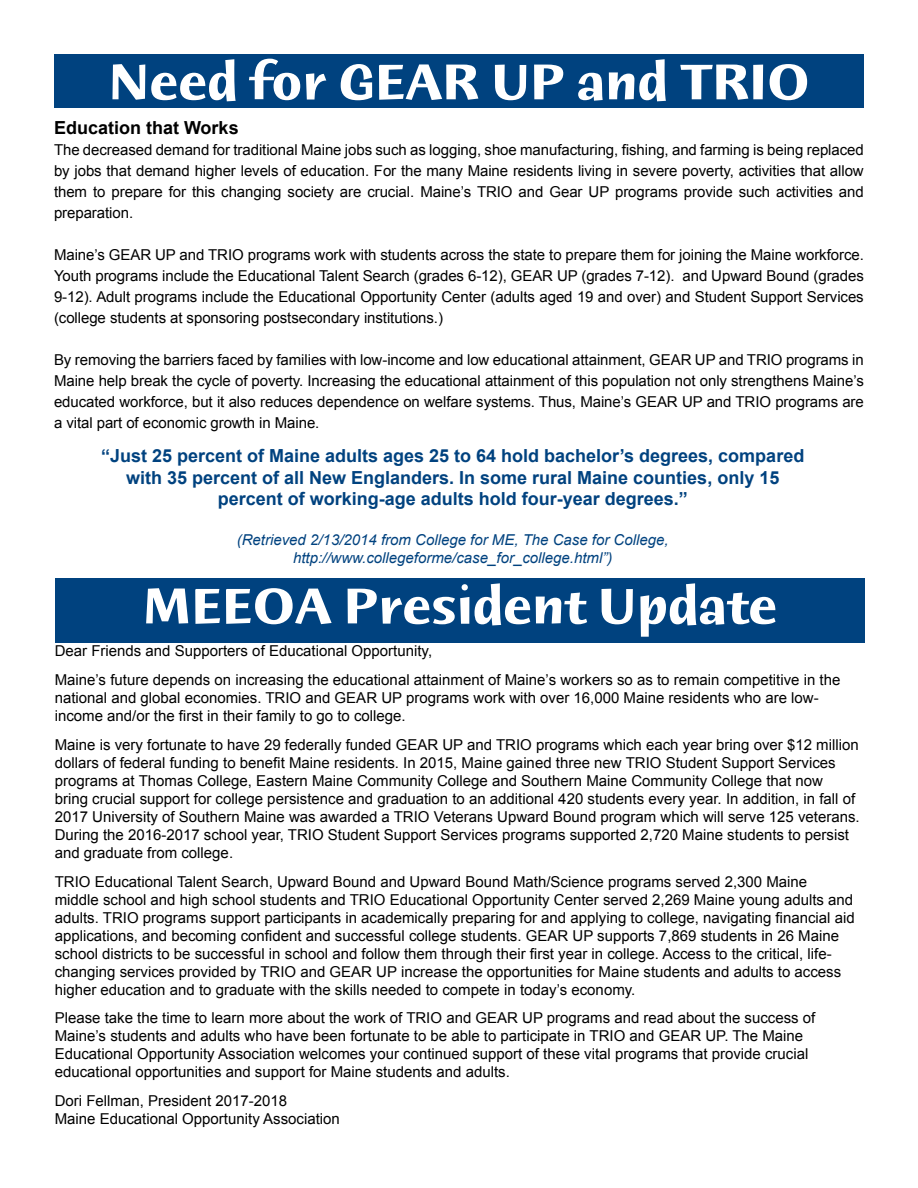
<style>
.page{position:relative;width:918px;height:1188px;background:#fff}
.page>*{position:absolute;margin:0;border:0;box-sizing:border-box;transform-origin:0 0}
.t1{font:54px "Humana Sans ITCTT Bold";color:#fff}
.t2{font:700 18px/21.6px "Arial";color:#00427f;text-align:center}
.t3{font:700 18px "Arial";color:#000}
.t4{font:15px/18px "Arial";color:#000}
.t5{font:italic 15px/18px "Arial";color:#00427f;text-align:center}
</style>
<div class="page">
<div style="left:54px;top:54px;width:810px;height:54px;background:#00427f"></div>
<div style="left:55px;top:578px;width:810px;height:64px;background:#00427f"></div>
<h1 class="t1" style="left:108px;top:54px;width:703px">Need for GEAR UP and TRIO</h1>
<p class="t3" style="left:54px;top:116px;width:186px">Education that Works</p>
<p class="t4" style="left:54px;top:140px;width:811px;line-height:21px;text-align:justify">The decreased demand for traditional Maine jobs such as logging, shoe manufacturing, fishing, and farming is being replaced by jobs that demand higher levels of education. For the many Maine residents living in severe poverty, activities that allow them to prepare for this changing society are crucial. Maine’s TRIO and Gear UP programs provide such activities and preparation.</p>
<p class="t4" style="left:54px;top:245px;width:811px;line-height:21px;text-align:justify">Maine’s GEAR UP and TRIO programs work with students across the state to prepare them for joining the Maine workforce.<br>Youth programs include the Educational Talent Search (grades 6-12), GEAR UP (grades 7-12). and Upward Bound (grades 9-12). Adult programs include the Educational Opportunity Center (adults aged 19 and over) and Student Support Services (college students at sponsoring postsecondary institutions.)</p>
<p class="t4" style="left:54px;top:350px;width:811px;line-height:21px;text-align:justify">By removing the barriers faced by families with low-income and low educational attainment, GEAR UP and TRIO programs in Maine help break the cycle of poverty. Increasing the educational attainment of this population not only strengthens Maine’s educated workforce, but it also reduces dependence on welfare systems. Thus, Maine’s GEAR UP and TRIO programs are a vital part of economic growth in Maine.</p>
<p class="t2" style="left:101px;top:446px;width:705px">“Just 25 percent of Maine adults ages 25 to 64 hold bachelor’s degrees, compared with 35 percent of all New Englanders. In some rural Maine counties, only 15 percent of working-age adults hold four-year degrees.”</p>
<p class="t5" style="left:237px;top:531px;width:433px">(Retrieved 2/13/2014 from College for ME, The Case for College, http://www.collegeforme/case_for_college.html”)</p>
<h1 class="t1" style="left:142px;top:578px;width:636px">MEEOA President Update</h1>
<p class="t4" style="left:55px;top:637px;width:787px;line-height:28.8px">Dear Friends and Supporters of Educational Opportunity,<br>Maine’s future depends on increasing the educational attainment of Maine’s workers so as to remain competitive in the</p>
<p class="t4" style="left:55px;top:689px;width:765px">national and global economies. TRIO and GEAR UP programs work with over 16,000 Maine residents who are low&shy;income and/or the first in their family to go to college.</p>
<p class="t4" style="left:55px;top:736px;width:807px">Maine is very fortunate to have 29 federally funded GEAR UP and TRIO programs which each year bring over $12 million dollars of federal funding to benefit Maine residents. In 2015, Maine gained three new TRIO Student Support Services programs at Thomas College, Eastern Maine Community College and Southern Maine Community College that now bring crucial support for college persistence and graduation to an additional 420 students every year. In addition, in fall of 2017 University of Southern Maine was awarded a TRIO Veterans Upward Bound program which will serve 125 veterans.<br>During the 2016-2017 school year, TRIO Student Support Services programs supported 2,720 Maine students to persist and graduate from college.</p>
<p class="t4" style="left:55px;top:872px;width:802px">TRIO Educational Talent Search, Upward Bound and Upward Bound Math/Science programs served 2,300 Maine middle school and high school students and TRIO Educational Opportunity Center served 2,269 Maine young adults and adults. TRIO programs support participants in academically preparing for and applying to college, navigating financial aid applications, and becoming confident and successful college students. GEAR UP supports 7,869 students in 26 Maine school districts to be successful in school and follow them through their first year in college. Access to the critical, life&shy;changing services provided by TRIO and GEAR UP increase the opportunities for Maine students and adults to access higher education and to graduate with the skills needed to compete in today’s economy.</p>
<p class="t4" style="left:55px;top:1009px;width:762px">Please take the time to learn more about the work of TRIO and GEAR UP programs and read about the success of Maine’s students and adults who have been fortunate to be able to participate in TRIO and GEAR UP. The Maine Educational Opportunity Association welcomes your continued support of these vital programs that provide crucial educational opportunities and support for Maine students and adults.</p>
<p class="t4" style="left:55px;top:1092px;width:287px">Dori Fellman, President 2017-2018<br>Maine Educational Opportunity Association</p>
</div>
